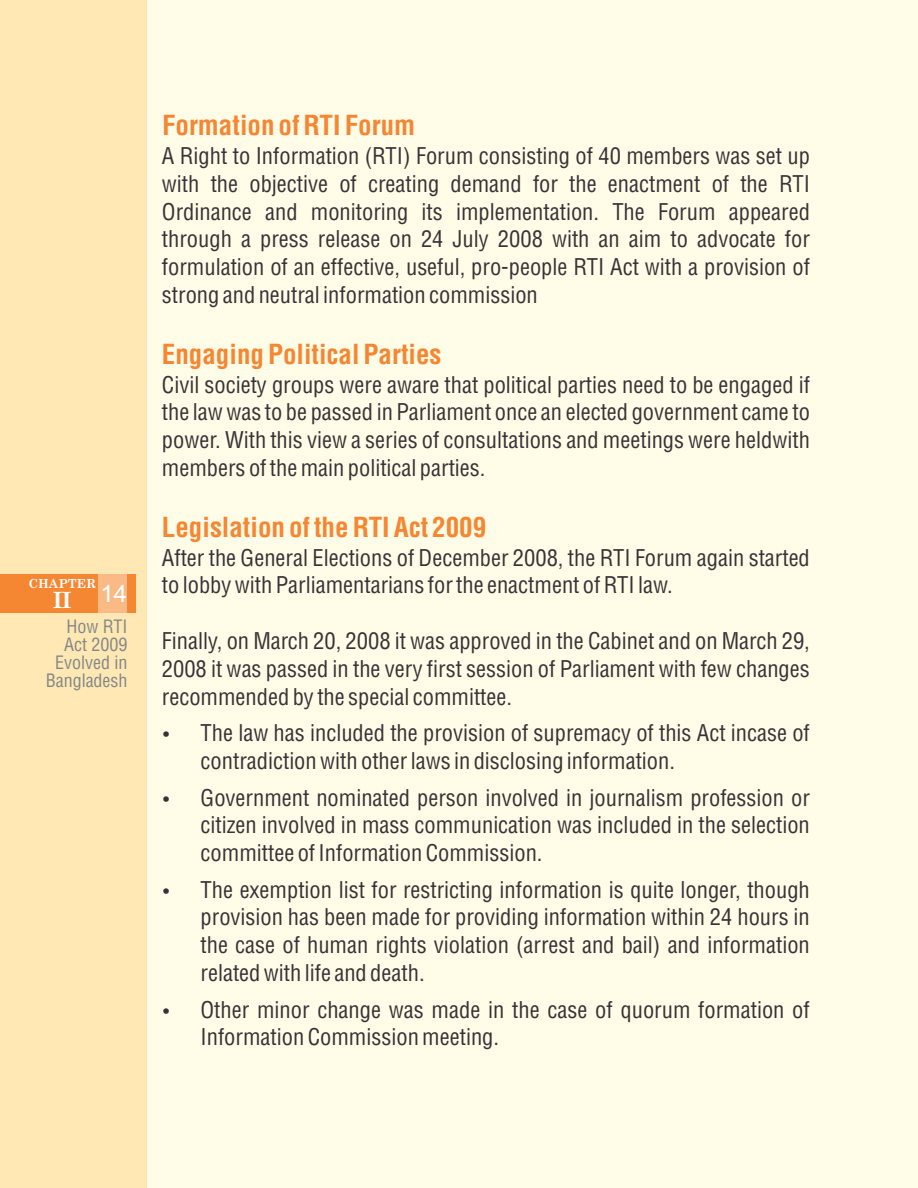
<style>
.page{position:relative;width:918px;height:1188px;background:#fffce8}
.page>*{position:absolute;margin:0;border:0;box-sizing:border-box;transform-origin:0 0}
.t1{font:700 condensed 27px "Helvetica";color:#f58733}
.t2{font:23.7px "Calis MT Bol";color:#fff}
.t3{font:condensed 22.5px/27.9px "Helvetica";color:#383336;text-align:justify}
.t4{font:condensed 18px/18px "Helvetica";color:#858787;text-align:right}
.t5{font:700 12.3px "Century Schoolbook";color:#fff}
</style>
<div class="page">
<div style="left:0;top:0;width:147px;height:1188px;background:#ffe8b3"></div>
<div style="left:0;top:574px;width:136px;height:39px;background:#f58733"></div>
<div style="left:98px;top:574px;width:29px;height:39px;background:#faba85"></div>
<p class="t5" style="left:28px;top:579px;width:69px">CHAPTER</p>
<p class="t2" style="left:53px;top:591px;width:76px">II <sup>14</sup></p>
<p class="t4" style="left:46px;top:620px;width:83px">How RTI<br>Act 2009<br>Evolved in<br>Bangladesh</p>
<p class="t1" style="left:162px;top:115px;width:255px">Formation of RTI Forum</p>
<p class="t3" style="left:162px;top:144px;width:650px">A Right to Information (RTI) Forum consisting of 40 members was set up with the objective of creating demand for the enactment of the RTI Ordinance and monitoring its implementation. The Forum appeared through a press release on 24 July 2008 with an aim to advocate for formulation of an effective, useful, pro-people RTI Act with a provision of strong and neutral information commission</p>
<p class="t1" style="left:162px;top:343px;width:281px">Engaging Political Parties</p>
<p class="t3" style="left:162px;top:373px;width:650px">Civil society groups were aware that political parties need to be engaged if the law was to be passed in Parliament once an elected government came to power. With this view a series of consultations and meetings were heldwith members of the main political parties.</p>
<p class="t1" style="left:162px;top:516px;width:326px">Legislation of the RTI Act 2009</p>
<p class="t3" style="left:162px;top:546px;width:649px">After the General Elections of December 2008, the RTI Forum again started to lobby with Parliamentarians for the enactment of RTI law.</p>
<p class="t3" style="left:162px;top:630px;width:650px">Finally, on March 20, 2008 it was approved in the Cabinet and on March 29, 2008 it was passed in the very first session of Parliament with few changes recommended by the special committee.</p>
<p class="t3" style="left:201px;top:722px;width:611px">The law has included the provision of supremacy of this Act incase of contradiction with other laws in disclosing information.</p>
<p class="t3" style="left:201px;top:786px;width:611px">Government nominated person involved in journalism profession or citizen involved in mass communication was included in the selection committee of Information Commission.</p>
<p class="t3" style="left:201px;top:878px;width:611px">The exemption list for restricting information is quite longer, though provision has been made for providing information within 24 hours in the case of human rights violation (arrest and bail) and information related with life and death.</p>
<p class="t3" style="left:201px;top:998px;width:611px">Other minor change was made in the case of quorum formation of<br>Information Commission meeting.</p>
</div>
